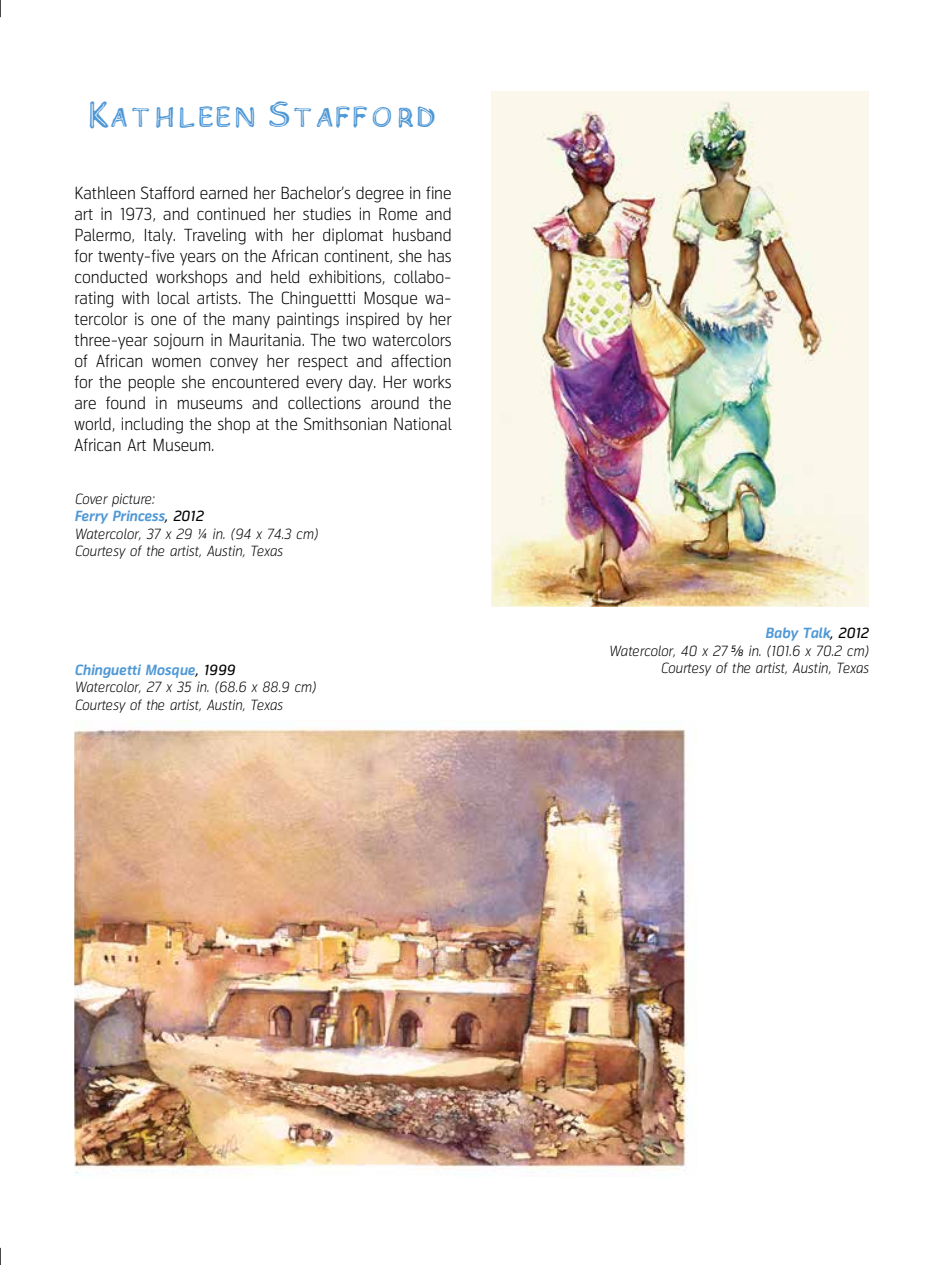
<style>
.page{position:relative;width:943px;height:1265px;background:#fff}
.page>*{position:absolute;margin:0;border:0;box-sizing:border-box;transform-origin:0 0}
.t1{font:45.5px "Children";letter-spacing:-.02em;color:#4f98d6}
.t2{font:300 16.62px/21px "Klartext";color:#000;text-align:justify}
.t3{font:italic 300 14px/17.5px "Klartext";color:#000}
.t4{font:italic 700 14px "Klartext";color:#4f98d6}
.s1{font-weight:700;color:#4f98d6}
.s2{font-weight:400}
.s3{font-weight:400;font-size:8.75px}
.s4{font-weight:400;color:#000}
</style>
<div class="page">
<img style="left:74px;top:728px;width:614px;height:445px">
<img style="left:491px;top:91px;width:377px;height:515px">
<svg style="left:0;top:0;width:1px;height:17px"></svg>
<svg style="left:0;top:1248px;width:1px;height:17px"></svg>
<h1 class="t1" style="left:89px;top:89px;width:349px">Kathleen Stafford</h1>
<p class="t2" style="left:74px;top:183px;width:379px">Kathleen Stafford earned her Bachelor’s degree in fine art in 1973, and continued her studies in Rome and Palermo, Italy. Traveling with her diplomat husband for twenty-five years on the African continent, she has conducted workshops and held exhibitions, collabo&shy;rating with local artists. The Chinguettti Mosque wa&shy;tercolor is one of the many paintings inspired by her three-year sojourn in Mauritania. The two watercolors of African women convey her respect and affection for the people she encountered every day. Her works are found in museums and collections around the world, including the shop at the Smithsonian National African Art Museum.</p>
<p class="t3" style="left:74px;top:490px;width:245px">Cover picture:<br><span class="s1">Ferry Princess</span><span class="s2">, 2012<br></span>Watercolor, 37 x 29 ¼ in. (94 x 74.3 cm)<br>Courtesy of the artist, Austin, Texas</p>
<p class="t3" style="left:609px;top:624px;width:261px;text-align:right"><span class="s1">Baby Talk</span><span class="s2">, 2012<br></span>Watercolor, 40 x 27 <sup>5</sup>/<span class="s3">8</span> in. (101.6 x 70.2 cm)</p>
<p class="t4" style="left:74px;top:661px;width:162px">Chinguetti Mosque<span class="s4">, 1999</span></p>
<p class="t3" style="left:660px;top:659px;width:210px">Courtesy of the artist, Austin, Texas</p>
<p class="t3" style="left:74px;top:679px;width:243px">Watercolor, 27 x 35 in. (68.6 x 88.9 cm)<br>Courtesy of the artist, Austin, Texas</p>
</div>
